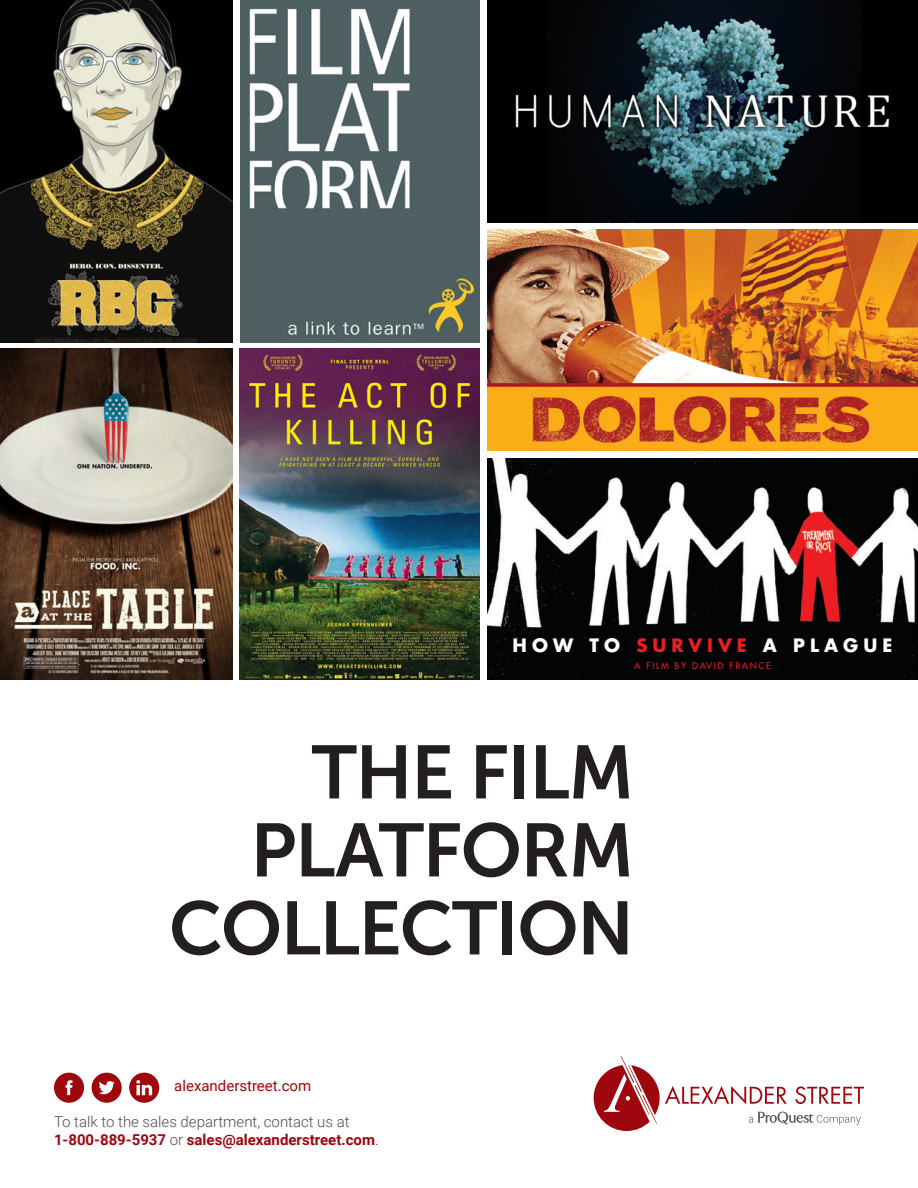
<style>
.page{position:relative;width:918px;height:1188px;background:#fff}
.page>*{position:absolute;margin:0;border:0;box-sizing:border-box;transform-origin:0 0}
.t1{font:75px/78px "Museo Sans 700";letter-spacing:-.02em;color:#231f20;text-align:right}
.t2{font:700 18px "Futura";letter-spacing:.28em;color:#fff}
.Body_copy{font:300 15px/18px "Roboto";color:#4c4d4f}
.t3{font:15px "Roboto";color:#9d070d}
.t4{font:9px "Futura";letter-spacing:.18em;color:#ed1d23}
.s1{color:#ed1d23}
.s2{font-weight:700;color:#9d070d}
.s3{color:#9d070d}
</style>
<div class="page">
<div style="left:54px;top:1073px;width:30px;height:30px;background:#9d070d;border-radius:50%"></div>
<svg style="left:66px;top:1080px;width:7px;height:15px"></svg>
<div style="left:92px;top:1073px;width:30px;height:30px;background:#9d070d;border-radius:50%"></div>
<svg style="left:99px;top:1081px;width:16px;height:13px"></svg>
<div style="left:129px;top:1073px;width:30px;height:30px;background:#9d070d;border-radius:50%"></div>
<svg style="left:136px;top:1080px;width:16px;height:15px"></svg>
<svg style="left:594px;top:1056px;width:270px;height:75px"></svg>
<img style="left:240px;top:349px;width:240px;height:331px">
<img style="left:0;top:349px;width:232px;height:331px">
<img style="left:487px;top:458px;width:431px;height:222px">
<img style="left:487px;top:230px;width:431px;height:221px">
<img style="left:487px;top:0;width:431px;height:222px">
<img style="left:240px;top:0;width:240px;height:342px">
<img style="left:0;top:0;width:232px;height:342px">
<img style="left:487px;top:72px;width:431px;height:78px">
<p class="t2" style="left:513px;top:632px;width:381px">HOW TO <span class="s1">SURVIVE</span> A PLAGUE</p>
<p class="t4" style="left:634px;top:660px;width:138px">A FILM BY DAVID FRANCE</p>
<p class="t1" style="left:169px;top:734px;width:467px">THE FILM<br>PLATFORM<br>COLLECTION</p>
<p class="t3" style="left:174px;top:1075px;width:138px">alexanderstreet.com</p>
<p class="Body_copy" style="left:54px;top:1112px;width:326px">To talk to the sales department, contact us at<br><span class="s2">1-800-889-5937</span> or <span class="s2">sales@alexanderstreet.com</span><span class="s3">.</span></p>
</div>
